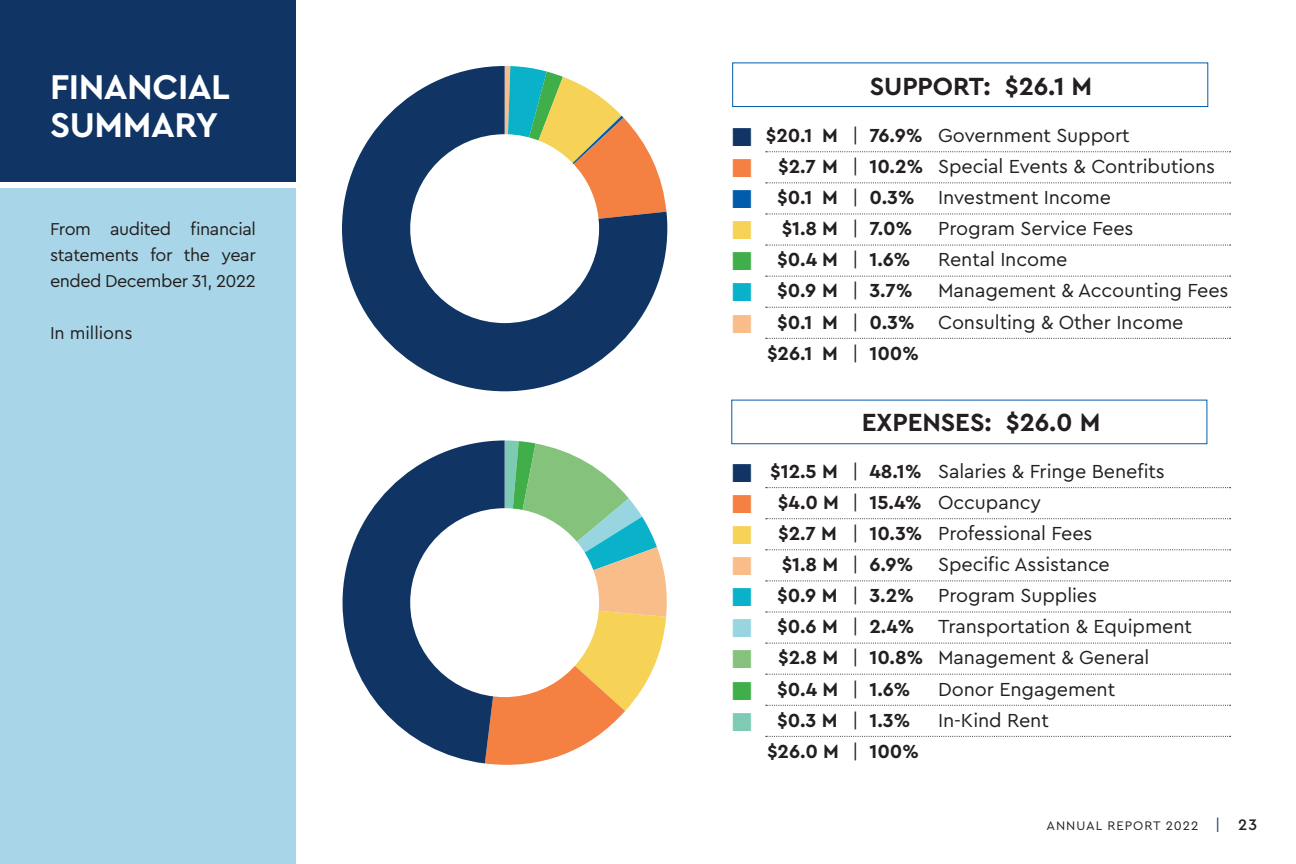
<style>
.page{position:relative;width:1296px;height:864px;background:#fff}
.page>*{position:absolute;margin:0;border:0;box-sizing:border-box;transform-origin:0 0}
.t1{font:700 36px/38px "Cera Pro";letter-spacing:-.01em;color:#fff}
.t2{font:700 26px "Cera Pro";letter-spacing:-.005em;color:#231f20}
.t3{font:19.8px/31px "Cera Pro";letter-spacing:-.005em;color:#231f20}
.t4{font:700 19.8px "Cera Pro";letter-spacing:-.005em;color:#231f20}
.t5{font:18px/26px "Cera Pro";letter-spacing:-.02em;color:#231f20;text-align:justify}
.t6{font:18px "Cera Pro";color:#231f20}
.t7{font:13px "Cera Pro";letter-spacing:.075em;color:#231f20}
.s1{color:#103565}
.s2{font-weight:700}
.s3{color:#f48041}
.s4{color:#015dab}
.s5{color:#f6d257}
.s6{font-weight:400}
.s7{color:#40ae49}
.s8{color:#09b1c9}
.s9{color:#f8bd89}
.s10{color:#97d5e0}
.s11{color:#85c37d}
.s12{color:#7dcbb4}
.s13{font-size:16px;color:#103565}
.s14{font-weight:500;font-size:16px}
</style>
<div class="page">
<div style="left:0;top:188px;width:295px;height:676px;background:#a8d6e8"></div>
<div style="left:0;top:0;width:295px;height:181px;background:#103565"></div>
<svg style="left:766px;top:151px;width:465px;height:1px"></svg>
<svg style="left:766px;top:182px;width:465px;height:1px"></svg>
<svg style="left:766px;top:213px;width:465px;height:1px"></svg>
<svg style="left:766px;top:245px;width:465px;height:1px"></svg>
<svg style="left:766px;top:276px;width:465px;height:1px"></svg>
<svg style="left:766px;top:307px;width:465px;height:1px"></svg>
<svg style="left:766px;top:338px;width:465px;height:1px"></svg>
<svg style="left:766px;top:487px;width:465px;height:1px"></svg>
<svg style="left:766px;top:518px;width:465px;height:1px"></svg>
<svg style="left:766px;top:549px;width:465px;height:1px"></svg>
<svg style="left:766px;top:580px;width:465px;height:1px"></svg>
<svg style="left:766px;top:612px;width:465px;height:1px"></svg>
<svg style="left:766px;top:643px;width:465px;height:1px"></svg>
<svg style="left:766px;top:674px;width:465px;height:1px"></svg>
<svg style="left:766px;top:705px;width:465px;height:1px"></svg>
<svg style="left:766px;top:736px;width:465px;height:1px"></svg>
<svg style="left:342px;top:66px;width:325px;height:325px;fill:#103565"></svg>
<svg style="left:485px;top:440px;width:182px;height:325px"></svg>
<svg style="left:343px;top:440px;width:162px;height:323px;fill:#103565"></svg>
<div style="left:410px;top:134px;width:189px;height:189px;background:#fff;border-radius:50%"></div>
<div style="left:410px;top:508px;width:189px;height:189px;background:#fff;border-radius:50%"></div>
<div style="left:732px;top:62px;width:476px;height:45px;border:1px solid #015dab"></div>
<div style="left:731px;top:400px;width:476px;height:44px;border:1px solid #015dab"></div>
<h1 class="t1" style="left:50px;top:66px;width:182px">FINANCIAL<br>SUMMARY</h1>
<p class="t5" style="left:50px;top:215px;width:207px">From audited financial statements for the year ended December 31, 2022</p>
<p class="t6" style="left:50px;top:321px;width:84px">In millions</p>
<h2 class="t2" style="left:870px;top:69px;width:224px">SUPPORT: $26.1 M</h2>
<p class="t3" style="left:732px;top:119px;width:399px"><span class="s1">■</span> <span class="s2">$20.1 M</span> | <span class="s2">76.9%</span> Government Support</p>
<p class="t3" style="left:732px;top:150px;width:485px"><span class="s3">■</span> <span class="s2">$2.7 M</span> | <span class="s2">10.2%</span> Special Events &amp; Contributions</p>
<p class="t3" style="left:732px;top:181px;width:380px"><span class="s4">■</span> <span class="s2">$0.1 M</span> | <span class="s2">0.3%</span> Investment Income</p>
<p class="t4" style="left:732px;top:216px;width:182px"><span class="s5">■</span> $1.8 M <span class="s6">|</span> 7.0%</p>
<p class="t3" style="left:938px;top:212px;width:197px">Program Service Fees</p>
<p class="t4" style="left:732px;top:247px;width:180px"><span class="s7">■</span> $0.4 M <span class="s6">|</span> 1.6%</p>
<p class="t3" style="left:938px;top:243px;width:131px">Rental Income</p>
<p class="t4" style="left:732px;top:278px;width:182px"><span class="s8">■</span> $0.9 M <span class="s6">|</span> 3.7%</p>
<p class="t3" style="left:938px;top:274px;width:292px">Management &amp; Accounting Fees</p>
<p class="t3" style="left:767px;top:306px;width:418px;text-indent:-35px"><span class="s9">■</span> <span class="s2">$0.1 M</span> | <span class="s2">0.3%</span> Consulting &amp; Other Income <span class="s2">$26.1 M</span> | <span class="s2">100%</span></p>
<h2 class="t2" style="left:862px;top:405px;width:240px">EXPENSES: $26.0 M</h2>
<p class="t3" style="left:732px;top:455px;width:434px"><span class="s1">■</span> <span class="s2">$12.5 M</span> | <span class="s2">48.1%</span> Salaries &amp; Fringe Benefits</p>
<p class="t4" style="left:732px;top:489px;width:311px"><span class="s3">■</span> $4.0 M <span class="s6">|</span> 15.4% <span class="s6">Occupancy</span></p>
<p class="t3" style="left:732px;top:517px;width:362px"><span class="s5">■</span> <span class="s2">$2.7 M</span> | <span class="s2">10.3%</span> Professional Fees</p>
<p class="t3" style="left:732px;top:548px;width:379px"><span class="s9">■</span> <span class="s2">$1.8 M</span> | <span class="s2">6.9%</span> Specific Assistance</p>
<p class="t3" style="left:732px;top:579px;width:366px"><span class="s8">■</span> <span class="s2">$0.9 M</span> | <span class="s2">3.2%</span> Program Supplies</p>
<p class="t3" style="left:732px;top:610px;width:461px"><span class="s10">■</span> <span class="s2">$0.6 M</span> | <span class="s2">2.4%</span> Transportation &amp; Equipment</p>
<p class="t3" style="left:732px;top:641px;width:419px"><span class="s11">■</span> <span class="s2">$2.8 M</span> | <span class="s2">10.8%</span> Management &amp; General</p>
<p class="t4" style="left:732px;top:676px;width:180px"><span class="s7">■</span> $0.4 M <span class="s6">|</span> 1.6%</p>
<p class="t3" style="left:938px;top:673px;width:179px">Donor Engagement</p>
<p class="t4" style="left:732px;top:707px;width:180px"><span class="s12">■</span> $0.3 M <span class="s6">|</span> 1.3%</p>
<p class="t3" style="left:938px;top:704px;width:112px">In-Kind Rent</p>
<p class="t4" style="left:767px;top:738px;width:154px">$26.0 M <span class="s6">|</span> 100%</p>
<p class="t7" style="left:1046px;top:817px;width:212px">ANNUAL REPORT 2022 <span class="s13">|</span> <span class="s14">23</span></p>
</div>
